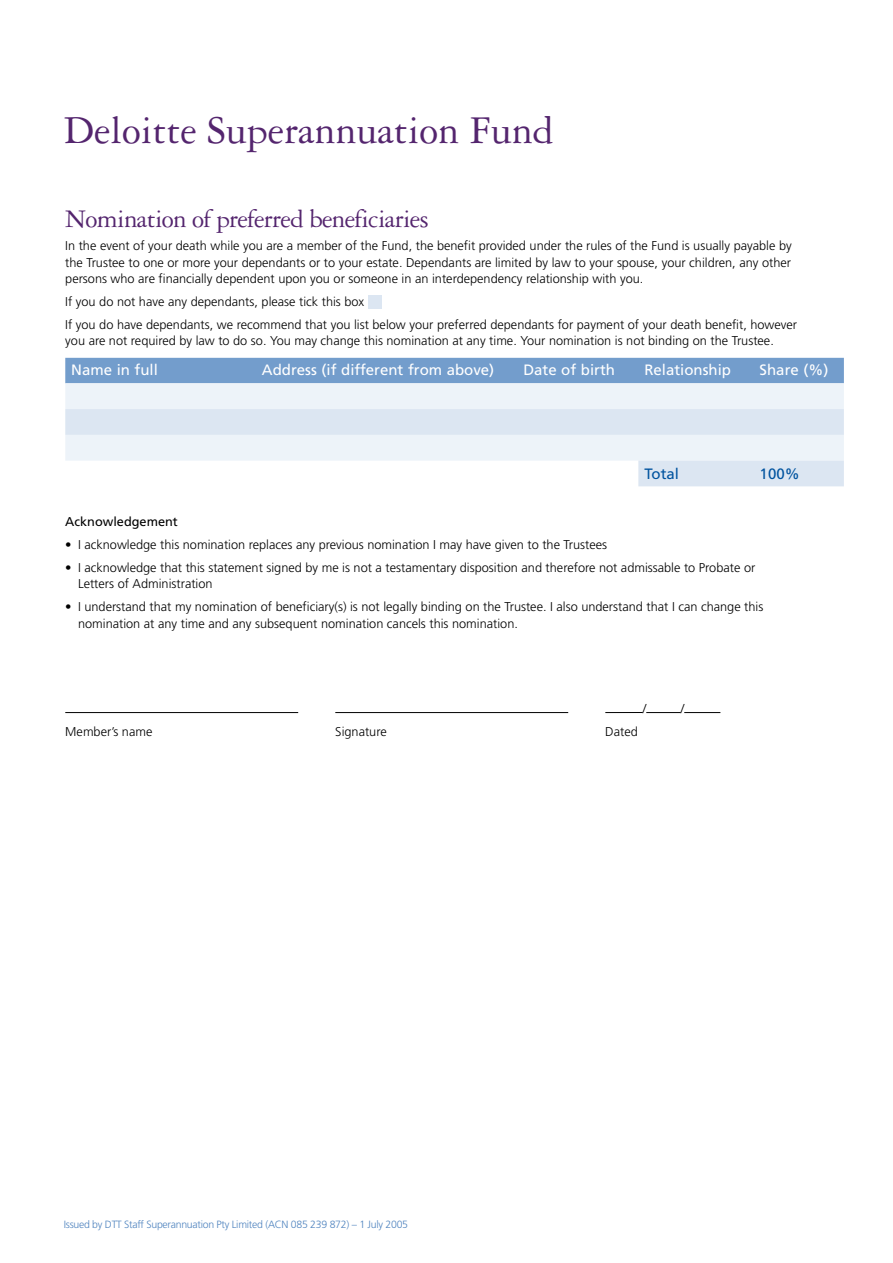
<style>
.page{position:relative;width:893px;height:1263px;background:#fff}
.page>*{position:absolute;margin:0;border:0;box-sizing:border-box;transform-origin:0 0}
.t1{font:42px "Garamond Three";color:#54256e}
.t2{font:27px "Garamond Three";letter-spacing:-.025em;color:#54256e}
.t3{font:15px "Frutiger";color:#fff}
.t4{font:15px "Frutiger";color:#00539f}
.t5{font:300 12.75px/16.5px "Frutiger";color:#000}
.t6{font:12.75px "Frutiger";color:#000}
.t7{font:300 10.5px "Frutiger";letter-spacing:-.025em;color:#5084bf}
</style>
<div class="page">
<div style="left:368px;top:295px;width:13px;height:14px;background:#dce6f2"></div>
<div style="left:65px;top:358px;width:779px;height:25px;background:#739dcc"></div>
<div style="left:65px;top:383px;width:779px;height:26px;background:#edf3f9"></div>
<svg style="left:65px;top:409px;width:779px;height:77px"></svg>
<hr style="left:65px;top:712px;width:233px;height:1px;background:#000">
<hr style="left:335px;top:712px;width:233px;height:1px;background:#000">
<hr style="left:605px;top:712px;width:38px;height:1px;background:#000">
<hr style="left:646px;top:712px;width:35px;height:1px;background:#000">
<hr style="left:684px;top:712px;width:36px;height:1px;background:#000">
<h1 class="t1" style="left:64px;top:107px;width:491px">Deloitte Superannuation Fund</h1>
<h2 class="t2" style="left:65px;top:205px;width:365px">Nomination of preferred beneficiaries</h2>
<p class="t5" style="left:65px;top:238px;width:728px;text-align:justify">In the event of your death while you are a member of the Fund, the benefit provided under the rules of the Fund is usually payable by the Trustee to one or more your dependants or to your estate. Dependants are limited by law to your spouse, your children, any other persons who are financially dependent upon you or someone in an interdependency relationship with you.</p>
<p class="t5" style="left:65px;top:290px;width:733px;line-height:23px">If you do not have any dependants, please tick this box<br>If you do have dependants, we recommend that you list below your preferred dependants for payment of your death benefit, however</p>
<p class="t5" style="left:65px;top:333px;width:710px">you are not required by law to do so. You may change this nomination at any time. Your nomination is not binding on the Trustee.</p>
<p class="t3" style="left:71px;top:361px;width:88px">Name in full</p>
<p class="t3" style="left:262px;top:361px;width:234px">Address (if different from above)</p>
<p class="t3" style="left:523px;top:361px;width:93px">Date of birth</p>
<p class="t3" style="left:644px;top:361px;width:88px">Relationship</p>
<p class="t3" style="left:760px;top:361px;width:70px">Share (%)</p>
<p class="t4" style="left:644px;top:465px;width:36px">Total</p>
<p class="t4" style="left:760px;top:465px;width:42px">100%</p>
<p class="t6" style="left:65px;top:514px;width:114px">Acknowledgement</p>
<p class="t5" style="left:65px;top:536px;width:543px">• I acknowledge this nomination replaces any previous nomination I may have given to the Trustees</p>
<p class="t5" style="left:78px;top:559px;width:679px;text-indent:-13px">• I acknowledge that this statement signed by me is not a testamentary disposition and therefore not admissable to Probate or<br>Letters of Administration</p>
<p class="t5" style="left:78px;top:599px;width:687px;text-indent:-13px">• I understand that my nomination of beneficiary(s) is not legally binding on the Trustee. I also understand that I can change this nomination at any time and any subsequent nomination cancels this nomination.</p>
<p class="t5" style="left:643px;top:700px;width:5px">/</p>
<p class="t5" style="left:681px;top:700px;width:5px">/</p>
<p class="t5" style="left:65px;top:723px;width:89px">Member’s name</p>
<p class="t5" style="left:335px;top:723px;width:53px">Signature</p>
<p class="t5" style="left:605px;top:723px;width:34px">Dated</p>
<p class="t7" style="left:64px;top:1219px;width:346px">Issued by DTT Staff Superannuation Pty Limited (ACN 085 239 872) – 1 July 2005</p>
</div>
